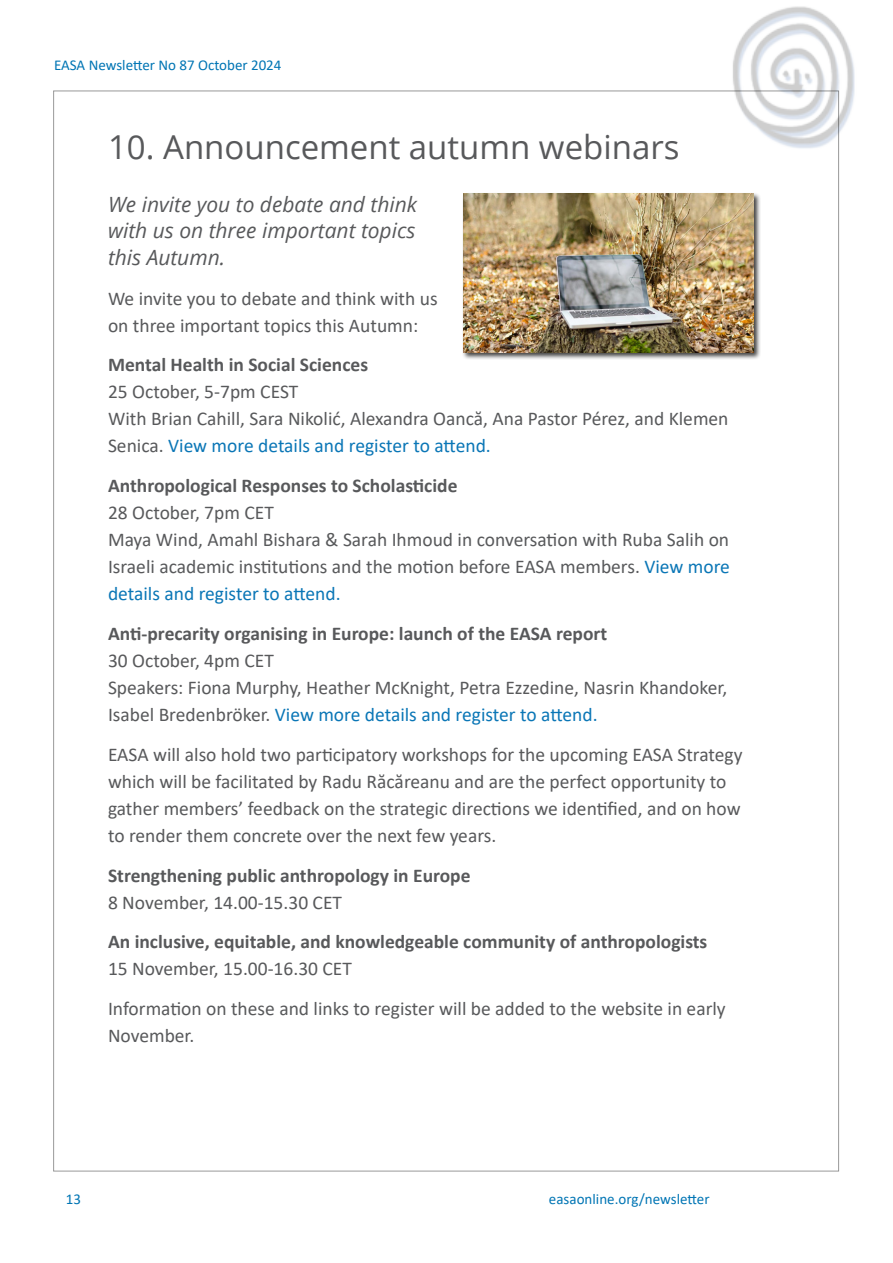
<style>
.page{position:relative;width:893px;height:1263px;background:#fff}
.page>*{position:absolute;margin:0;border:0;box-sizing:border-box;transform-origin:0 0}
.t1{font:33px "Open Sans";color:#58595b}
.t2{font:italic 21px/26.2px "Open Sans";color:#58595b;text-align:justify}
.t3{font:19.5px/27px "Calibri";color:#58595b}
.t4{font:700 19.5px "Calibri";color:#58595b}
.t5{font:15px "Calibri";color:#0075b4}
.s1{color:#0a76b6}
</style>
<div class="page">
<img style="left:695px;top:6px;width:160px;height:151px">
<div style="left:462px;top:192px;width:299px;height:168px;background:#000;opacity:.75"></div>
<img style="left:463px;top:193px;width:291px;height:159px">
<p class="t5" style="left:54px;top:54px;width:229px">EASA Newsletter No 87 October 2024</p>
<h1 class="t1" style="left:108px;top:125px;width:573px">10. Announcement autumn webinars</h1>
<p class="t2" style="left:108px;top:191px;width:311px">We invite you to debate and think with us on three important topics this Autumn.</p>
<p class="t3" style="left:108px;top:284px;width:331px">We invite you to debate and think with us on three important topics this Autumn:</p>
<p class="t4" style="left:108px;top:351px;width:262px">Mental Health in Social Sciences</p>
<p class="t3" style="left:108px;top:378px;width:622px">25 October, 5-7pm CEST<br>With Brian Cahill, Sara Nikolić, Alexandra Oancă, Ana Pastor Pérez, and Klemen<br>Senica. <span class="s1">View more details and register to attend.</span></p>
<p class="t4" style="left:108px;top:472px;width:351px">Anthropological Responses to Scholasticide</p>
<p class="t3" style="left:108px;top:499px;width:623px">28 October, 7pm CET<br>Maya Wind, Amahl Bishara &amp; Sarah Ihmoud in conversation with Ruba Salih on Israeli academic institutions and the motion before EASA members. <span class="s1">View more details and register to attend.</span></p>
<p class="t4" style="left:108px;top:620px;width:501px">Anti-precarity organising in Europe: launch of the EASA report</p>
<p class="t3" style="left:108px;top:646px;width:621px">30 October, 4pm CET<br>Speakers: Fiona Murphy, Heather McKnight, Petra Ezzedine, Nasrin Khandoker,<br>Isabel Bredenbröker. <span class="s1">View more details and register to attend.</span></p>
<p class="t3" style="left:108px;top:740px;width:636px">EASA will also hold two participatory workshops for the upcoming EASA Strategy which will be facilitated by Radu Răcăreanu and are the perfect opportunity to gather members’ feedback on the strategic directions we identified, and on how to render them concrete over the next few years.</p>
<p class="t4" style="left:108px;top:861px;width:364px">Strengthening public anthropology in Europe</p>
<p class="t3" style="left:108px;top:888px;width:236px">8 November, 14.00-15.30 CET</p>
<p class="t4" style="left:108px;top:928px;width:601px">An inclusive, equitable, and knowledgeable community of anthropologists</p>
<p class="t3" style="left:108px;top:948px;width:619px;line-height:39.8px">15 November, 15.00-16.30 CET<br>Information on these and links to register will be added to the website in early</p>
<p class="t3" style="left:108px;top:1021px;width:88px">November.</p>
<p class="t5" style="left:66px;top:1189px;width:17px">13</p>
<p class="t5" style="left:549px;top:1189px;width:162px">easaonline.org/newsletter</p>
</div>
